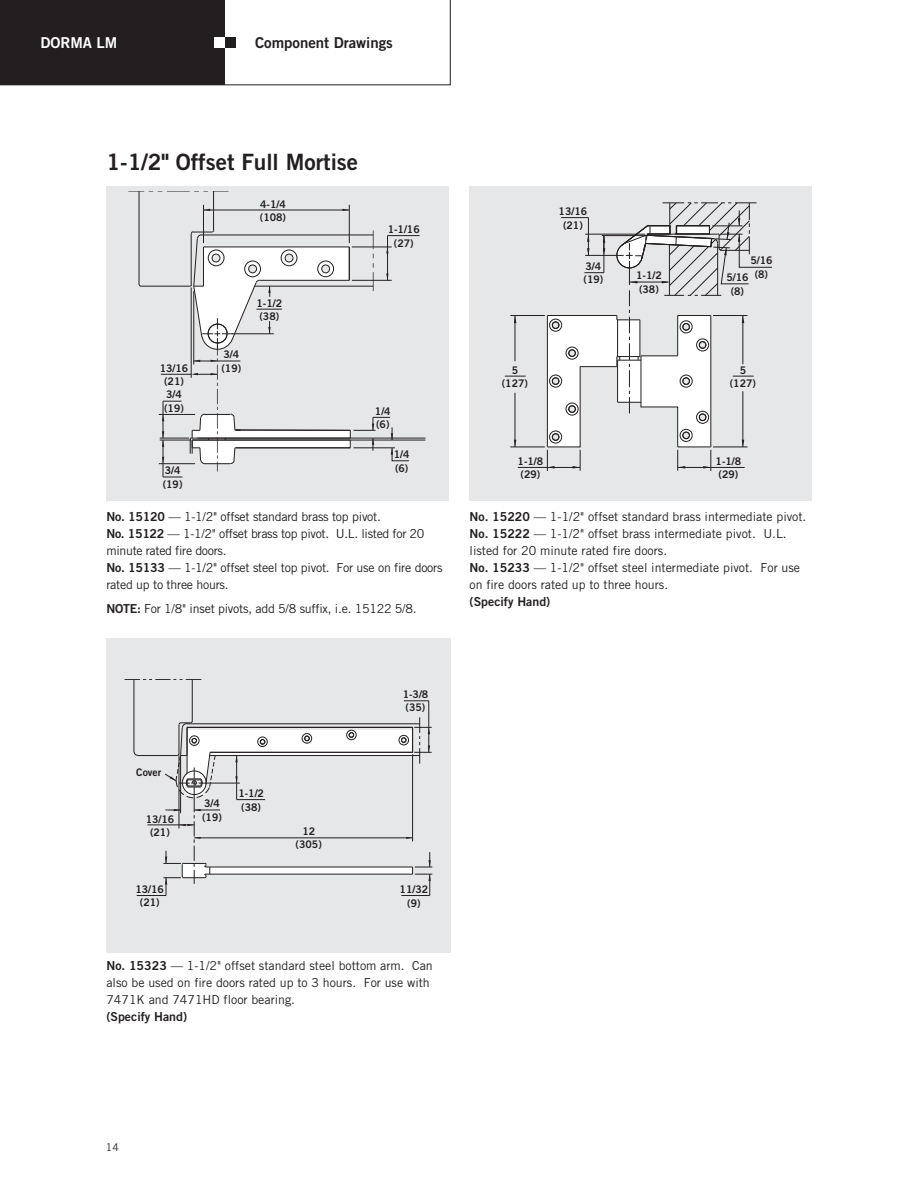
<style>
.page{position:relative;width:918px;height:1188px;background:#fff}
.page>*{position:absolute;margin:0;border:0;box-sizing:border-box;transform-origin:0 0}
.t1{font:22.5px "Trade Gothic LT Std Bd 2";color:#231f20}
.t2{font:15px "Trade Gothic LT Std Bd 2";color:#231f20}
.t3{font:15px "Trade Gothic LT Std Bd 2";color:#fff}
.t4{font:12.3px/17px "Trade Gothic LT Std";color:#231f20}
.t5{font:12.3px/17px "Trade Gothic LT Std";letter-spacing:-.02em;color:#231f20}
.t6{font:12.3px "Trade Gothic LT Std Bd 2";color:#231f20}
.t7{font:10.5px/13.5px "Trade Gothic LT Std Bd 2";color:#231f20}
.t8{font:10.5px "Trade Gothic LT Std";color:#231f20}
.s1{font-family:"Trade Gothic LT Std Bd 2"}
</style>
<div class="page">
<svg style="left:225px;top:0;width:226px;height:85px"></svg>
<div style="left:0;top:0;width:225px;height:85px;background:#231f20"></div>
<div style="left:214px;top:37px;width:11px;height:11px;background:#fff"></div>
<div style="left:225px;top:37px;width:11px;height:11px;background:#231f20"></div>
<div style="left:470px;top:186px;width:342px;height:315px;background:#e6e7e9"></div>
<div style="left:106px;top:186px;width:343px;height:315px;background:#e6e7e9"></div>
<div style="left:106px;top:638px;width:345px;height:315px;background:#e6e7e9"></div>
<hr style="left:203px;top:205px;width:1px;height:38px;background:#231f20">
<hr style="left:203px;top:210px;width:146px;height:1px;background:#231f20">
<hr style="left:349px;top:205px;width:1px;height:38px;background:#231f20">
<svg style="left:342px;top:209px;width:7px;height:2px"></svg>
<svg style="left:204px;top:209px;width:6px;height:2px"></svg>
<hr style="left:388px;top:235px;width:32px;height:1px;background:#231f20">
<hr style="left:141px;top:286px;width:49px;height:1px;background:#231f20">
<hr style="left:213px;top:191px;width:1px;height:39px;background:#231f20">
<hr style="left:139px;top:191px;width:1px;height:94px;background:#231f20">
<svg style="left:128px;top:191px;width:100px;height:1px"></svg>
<hr style="left:159px;top:414px;width:36px;height:1px;background:#231f20">
<hr style="left:159px;top:463px;width:36px;height:1px;background:#231f20">
<hr style="left:190px;top:438px;width:235px;height:1px;background:#231f20">
<hr style="left:192px;top:440px;width:233px;height:1px;background:#231f20">
<svg style="left:160px;top:230px;width:249px;height:248px"></svg>
<svg style="left:505px;top:203px;width:267px;height:268px"></svg>
<hr style="left:134px;top:679px;width:1px;height:73px;background:#231f20">
<hr style="left:192px;top:679px;width:1px;height:42px;background:#231f20">
<svg style="left:125px;top:679px;width:76px;height:1px"></svg>
<svg style="left:134px;top:701px;width:298px;height:195px"></svg>
<p class="t3" style="left:40px;top:37px;width:79px">DORMA LM</p>
<p class="t2" style="left:255px;top:37px;width:139px">Component Drawings</p>
<h1 class="t1" style="left:106px;top:153px;width:253px">1-1/2" Offset Full Mortise</h1>
<p class="t7" style="left:160px;top:362px;width:30px;text-align:center">13/16 (21)<br>3/4 (19)</p>
<p class="t7" style="left:163px;top:465px;width:21px">3/4 (19)</p>
<p class="t7" style="left:260px;top:198px;width:28px">4-1/4 (108)</p>
<p class="t7" style="left:221px;top:349px;width:21px">3/4 (19)</p>
<p class="t7" style="left:257px;top:297px;width:27px">1-1/2 (38)</p>
<p class="t7" style="left:388px;top:224px;width:34px;text-align:center">1-1/16 (27)</p>
<p class="t7" style="left:375px;top:405px;width:17px">1/4 (6)</p>
<p class="t7" style="left:394px;top:449px;width:17px">1/4 (6)</p>
<p class="t5" style="left:106px;top:510px;width:338px"><span class="s1">No. 15120</span> — 1-1/2" offset standard brass top pivot.<br><span class="s1">No. 15122</span> — 1-1/2" offset brass top pivot. U.L. listed for 20 minute rated fire doors.<br><span class="s1">No. 15133</span> — 1-1/2" offset steel top pivot. For use on fire doors rated up to three hours.</p>
<p class="t5" style="left:106px;top:602px;width:312px"><span class="s1">NOTE:</span> For 1/8" inset pivots, add 5/8 suffix, i.e. 15122 5/8.</p>
<p class="t7" style="left:559px;top:206px;width:30px;text-align:center">13/16 (21)</p>
<p class="t7" style="left:584px;top:260px;width:21px">3/4 (19)</p>
<p class="t7" style="left:636px;top:270px;width:27px">1-1/2 (38)</p>
<p class="t7" style="left:750px;top:255px;width:24px;text-align:center">5/16 (8)</p>
<p class="t7" style="left:726px;top:272px;width:24px;text-align:center">5/16 (8)</p>
<p class="t7" style="left:502px;top:364px;width:28px;text-align:center">5 (127)</p>
<p class="t7" style="left:730px;top:364px;width:28px;text-align:center">5 (127)</p>
<p class="t7" style="left:518px;top:455px;width:27px">1-1/8 (29)</p>
<p class="t7" style="left:716px;top:455px;width:27px">1-1/8 (29)</p>
<p class="t4" style="left:470px;top:510px;width:338px"><span class="s1">No. 15220</span> — 1-1/2" offset standard brass intermediate pivot.<br><span class="s1">No. 15222</span> — 1-1/2" offset brass intermediate pivot. U.L. listed for 20 minute rated fire doors.<br><span class="s1">No. 15233</span> — 1-1/2" offset steel intermediate pivot. For use on fire doors rated up to three hours.</p>
<p class="t6" style="left:470px;top:597px;width:82px">(Specify Hand)</p>
<p class="t7" style="left:136px;top:766px;width:27px">Cover</p>
<p class="t7" style="left:146px;top:813px;width:30px;text-align:center">13/16 (21)</p>
<p class="t7" style="left:135px;top:883px;width:30px;text-align:center">13/16 (21)</p>
<p class="t7" style="left:202px;top:798px;width:21px">3/4 (19)</p>
<p class="t7" style="left:238px;top:788px;width:27px">1-1/2 (38)</p>
<p class="t7" style="left:296px;top:825px;width:28px;text-align:center">12 (305)</p>
<p class="t7" style="left:403px;top:688px;width:27px">1-3/8 (35)</p>
<p class="t7" style="left:400px;top:884px;width:30px;text-align:center">11/32 (9)</p>
<p class="t4" style="left:106px;top:958px;width:328px"><span class="s1">No. 15323</span> — 1-1/2" offset standard steel bottom arm. Can also be used on fire doors rated up to 3 hours. For use with<br>7471K and 7471HD floor bearing.</p>
<p class="t6" style="left:106px;top:1012px;width:82px">(Specify Hand)</p>
<p class="t8" style="left:106px;top:1143px;width:14px">14</p>
</div>
